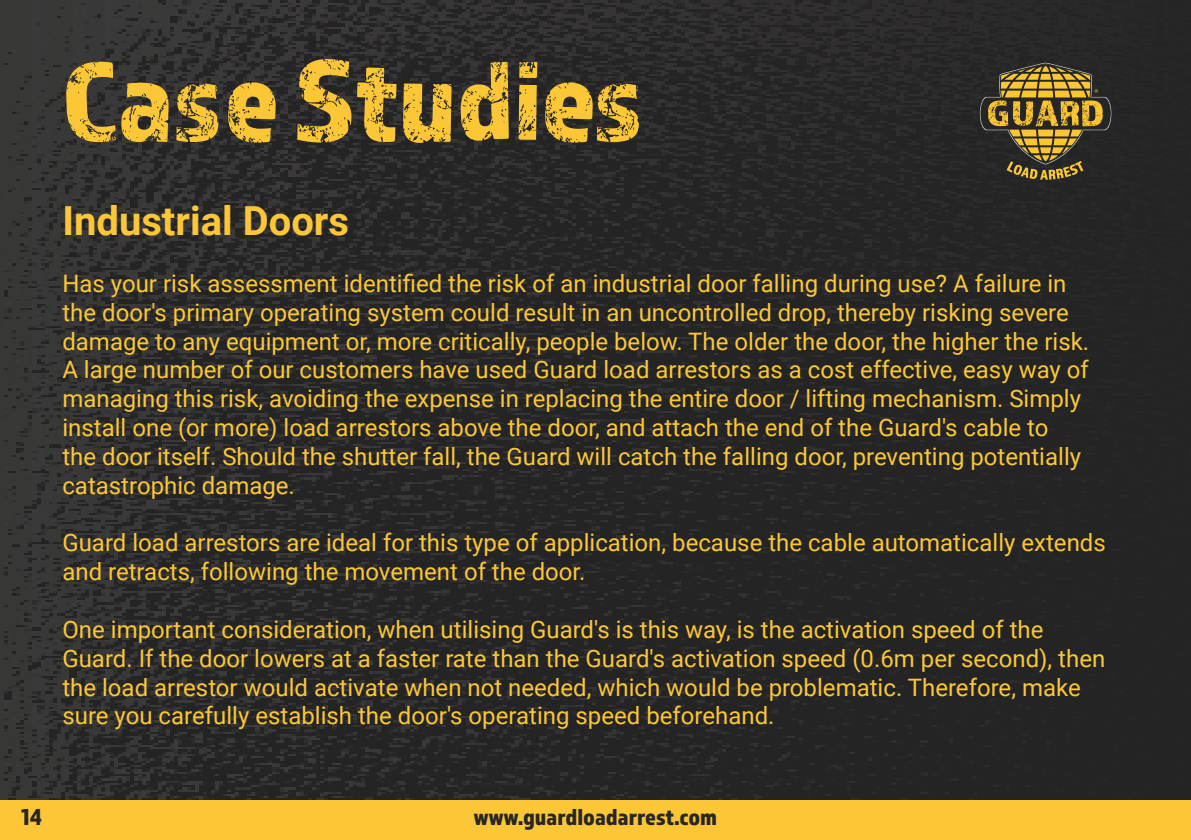
<style>
.page{position:relative;width:1191px;height:840px;background:#fff}
.page>*{position:absolute;margin:0;border:0;box-sizing:border-box;transform-origin:0 0}
.t1{font:120px "Almaq Rough";color:#fcc737}
.t2{font:700 40px "Roboto";color:#fcc737}
.t3{font:24px/28.8px "Roboto";color:#fcc737}
.t4{font:24px "Almaq Refined";color:#262726}
</style>
<div class="page">
<img style="left:0;top:0;width:1191px;height:800px">
<div style="left:0;top:800px;width:1191px;height:39px;background:#fcc737"></div>
<svg style="left:979px;top:62px;width:132px;height:118px;background:#66562b"></svg>
<h1 class="t1" style="left:62px;top:28px;width:585px">Case Studies</h1>
<h2 class="t2" style="left:62px;top:193px;width:288px">Industrial Doors</h2>
<p class="t3" style="left:62px;top:268px;width:1028px">Has your risk assessment identified the risk of an industrial door falling during use? A failure in the door's primary operating system could result in an uncontrolled drop, thereby risking severe damage to any equipment or, more critically, people below. The older the door, the higher the risk.<br>A large number of our customers have used Guard load arrestors as a cost effective, easy way of managing this risk, avoiding the expense in replacing the entire door / lifting mechanism. Simply install one (or more) load arrestors above the door, and attach the end of the Guard's cable to<br>the door itself. Should the shutter fall, the Guard will catch the falling door, preventing potentially catastrophic damage.</p>
<p class="t3" style="left:62px;top:527px;width:1045px">Guard load arrestors are ideal for this type of application, because the cable automatically extends and retracts, following the movement of the door.</p>
<p class="t3" style="left:62px;top:613px;width:1044px">One important consideration, when utilising Guard's is this way, is the activation speed of the Guard. If the door lowers at a faster rate than the Guard's activation speed (0.6m per second), then the load arrestor would activate when not needed, which would be problematic. Therefore, make sure you carefully establish the door's operating speed beforehand.</p>
<p class="t4" style="left:21px;top:802px;width:22px">14</p>
<p class="t4" style="left:474px;top:802px;width:245px">www.guardloadarrest.com</p>
</div>
